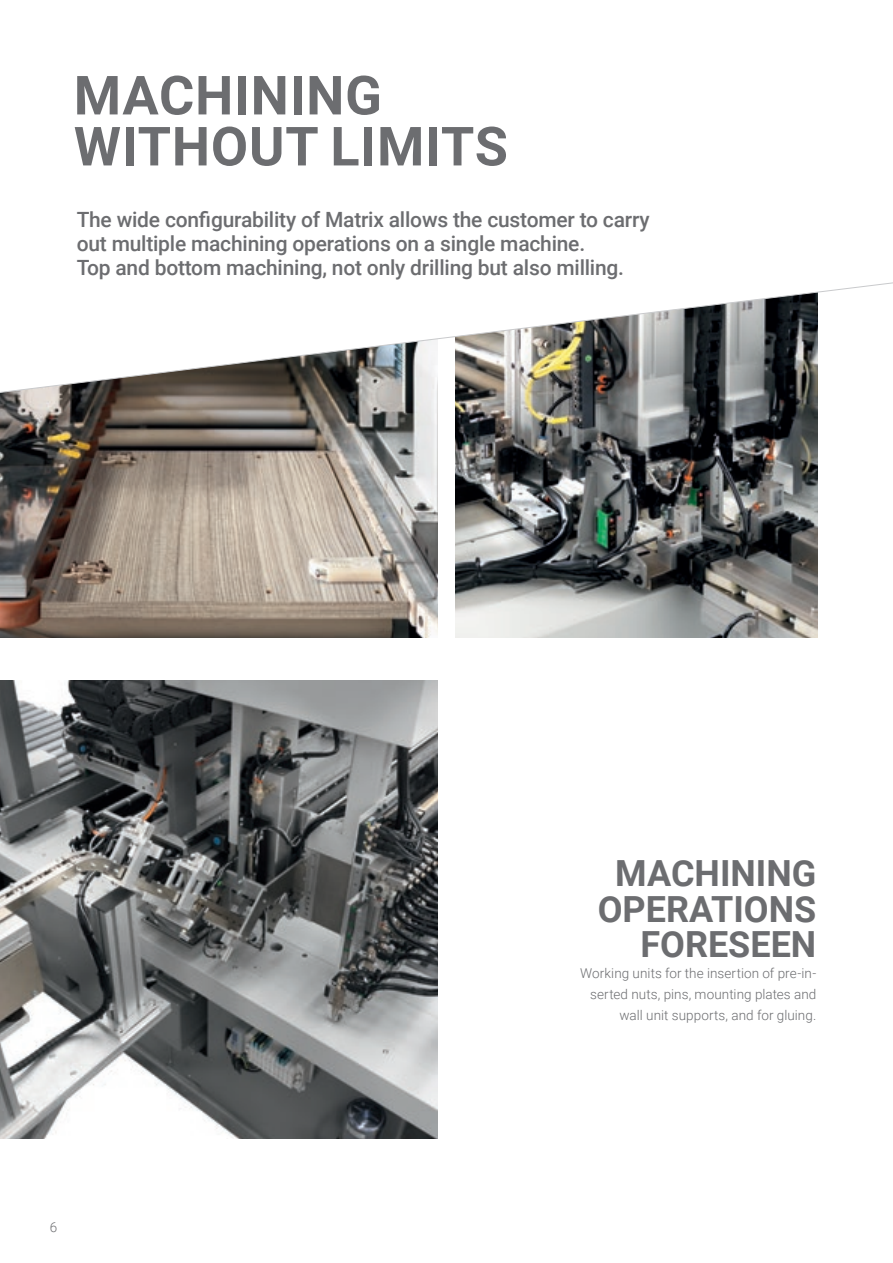
<style>
.page{position:relative;width:893px;height:1263px;background:#fff}
.page>*{position:absolute;margin:0;border:0;box-sizing:border-box;transform-origin:0 0}
._1_TITOLO_GRIGIO{font:700 54px/51px "Roboto";letter-spacing:.015em;color:#6c6d70}
.t1{font:700 36px/35.2px "Roboto";color:#6c6d70;text-align:right}
.t2{font:500 21px/24px "Roboto";letter-spacing:-.01em;color:#6c6d70}
.t3{font:300 13.5px/21px "Roboto";letter-spacing:.005em;color:#6c6d70;text-align:right}
</style>
<div class="page">
<img style="left:455px;top:396px;width:362px;height:242px">
<img style="left:0;top:396px;width:437px;height:242px">
<img style="left:0;top:680px;width:437px;height:458px">
<svg style="left:0;top:282px;width:893px;height:114px"></svg>
<p class="_1_TITOLO_GRIGIO" style="left:74px;top:68px;width:436px">MACHINING<br>WITHOUT LIMITS</p>
<p class="t2" style="left:77px;top:207px;width:574px">The wide configurability of Matrix allows the customer to carry out multiple machining operations on a single machine.</p>
<p class="t2" style="left:77px;top:255px;width:549px">Top and bottom machining, not only drilling but also milling.</p>
<p class="t3" style="left:50px;top:1216px;width:9px">6</p>
<p class="t1" style="left:598px;top:854px;width:220px">MACHINING<br>OPERATIONS<br>FORESEEN</p>
<p class="t3" style="left:580px;top:962px;width:238px">Working units for the insertion of pre-in&shy;serted nuts, pins, mounting plates and wall unit supports, and for gluing.</p>
</div>
